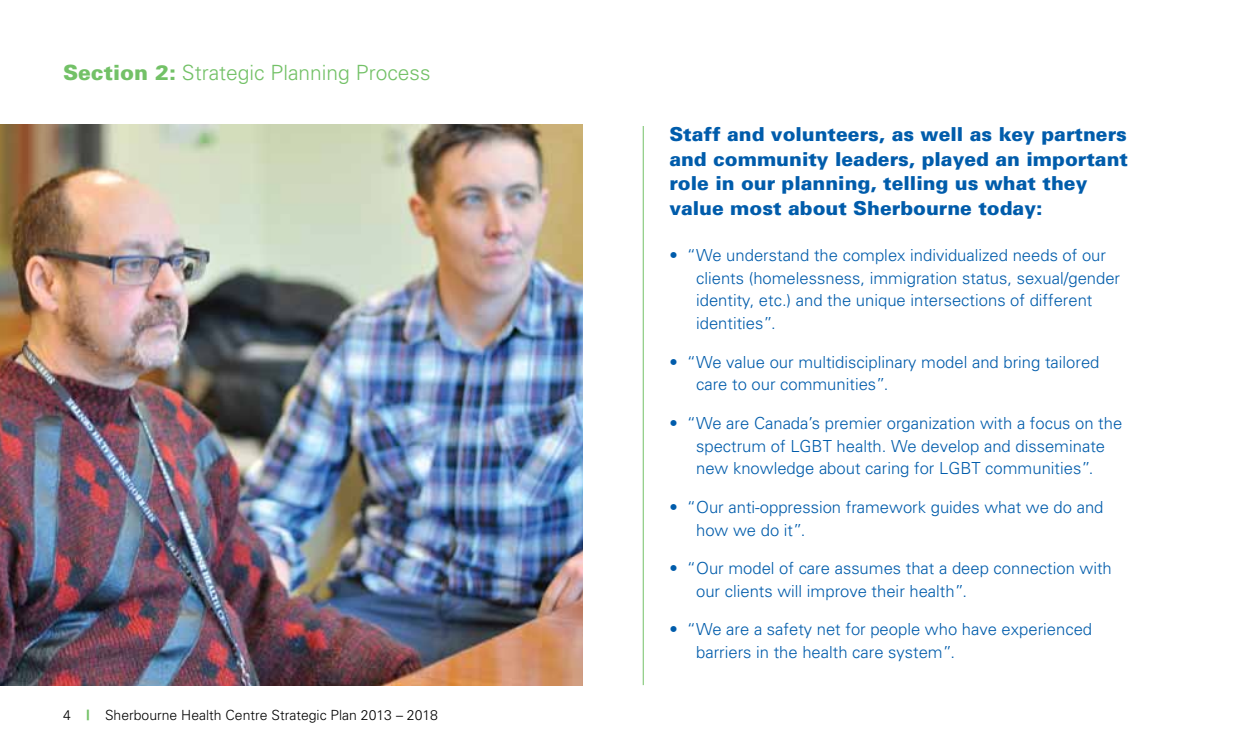
<style>
.page{position:relative;width:1260px;height:756px;background:#fff}
.page>*{position:absolute;margin:0;border:0;box-sizing:border-box;transform-origin:0 0}
.t1{font:300 21px "Univers";color:#73c167}
.t2{font:900 19.25px/24.5px "Univers";color:#005cab}
.t3{font:300 16.62px/22.8px "Univers";color:#005cab}
.t4{font:300 14px "Univers";color:#000}
.s1{font-weight:900}
.s2{font-weight:900;color:#73c167}
</style>
<div class="page">
<img style="left:0;top:125px;width:583px;height:560px">
<hr style="left:643px;top:126px;width:1px;height:559px;background:#73c167">
<p class="t1" style="left:63px;top:60px;width:369px"><span class="s1">Section 2:</span> Strategic Planning Process</p>
<p class="t4" style="left:63px;top:707px;width:377px">4 <span class="s2">|</span> Sherbourne Health Centre Strategic Plan 2013 – 2018</p>
<p class="t2" style="left:669px;top:122px;width:460px">Staff and volunteers, as well as key partners and community leaders, played an important role in our planning, telling us what they value most about Sherbourne today:</p>
<p class="t3" style="left:696px;top:243px;width:426px;text-indent:-27px">• “We understand the complex individualized needs of our clients (homelessness, immigration status, sexual/gender identity, etc.) and the unique intersections of different identities”.</p>
<p class="t3" style="left:696px;top:350px;width:405px;text-indent:-27px">• “We value our multidisciplinary model and bring tailored care to our communities”.</p>
<p class="t3" style="left:669px;top:411px;width:454px;text-align:center">• “We are Canada’s premier organization with a focus on the spectrum of LGBT health. We develop and disseminate<br>new knowledge about caring for LGBT communities”.</p>
<p class="t3" style="left:696px;top:495px;width:409px;text-indent:-27px">• “Our anti-oppression framework guides what we do and how we do it”.</p>
<p class="t3" style="left:696px;top:556px;width:417px;text-indent:-27px">• “Our model of care assumes that a deep connection with our clients will improve their health”.</p>
<p class="t3" style="left:696px;top:618px;width:398px;text-indent:-27px">• “We are a safety net for people who have experienced barriers in the health care system”.</p>
</div>
